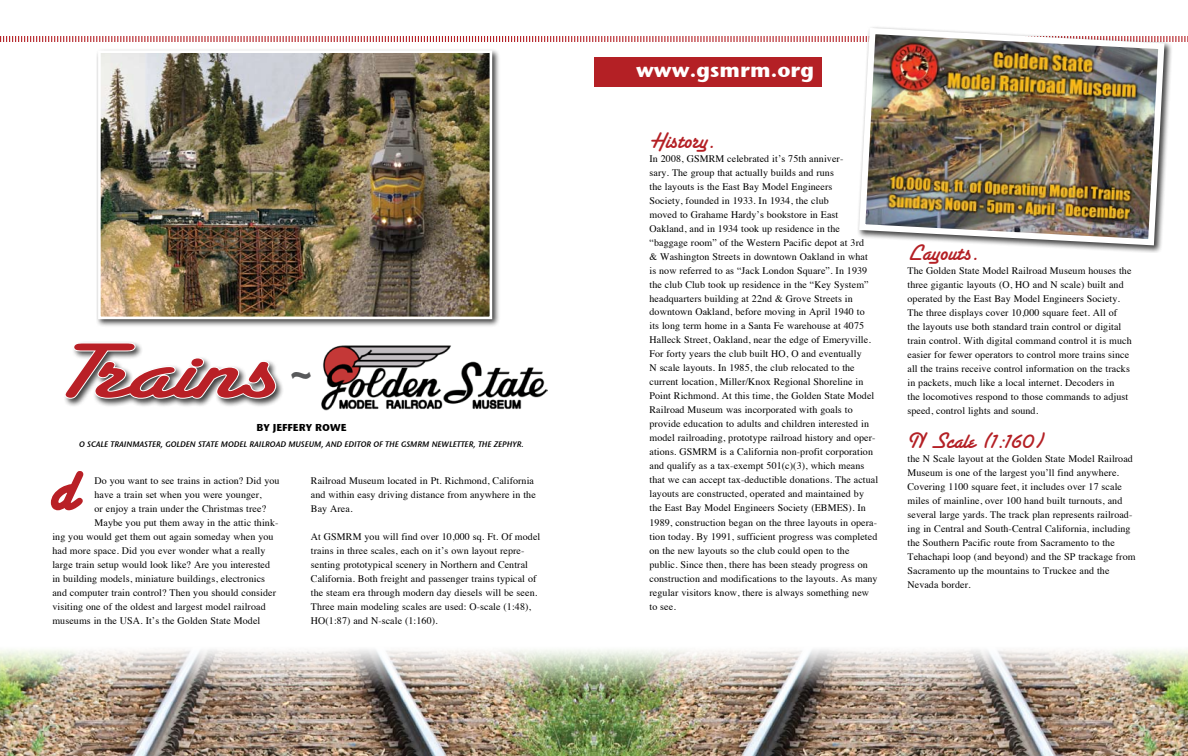
<style>
.page{position:relative;width:1188px;height:756px;background:#fff}
.page>*{position:absolute;margin:0;border:0;box-sizing:border-box;transform-origin:0 0}
.t1{font:82.2px "Santa Fe Let Plain";color:#b92026;scale:1.5 1}
.t2{font:66.2px "Santa Fe Let Plain";color:#b92026}
.t3{font:24px "Santa Fe Let Plain";letter-spacing:.01em;color:#b42025}
.t4{font:700 20.5px "Stone Sans ITC";color:#fff}
.t5{font:10px/14px "Times";letter-spacing:.01em;color:#000}
.t6{font:700 10px "Stone Sans ITC";color:#000}
.t7{font:8px "Stone Sans Sem ITCTT Semi Ita";color:#000}
</style>
<div class="page">
<img style="left:0;top:649px;width:1188px;height:107px">
<svg style="left:50px;top:471px;width:34px;height:40px"></svg>
<div style="left:62px;top:340px;width:222px;height:68px;background:#000;opacity:.75"></div>
<svg style="left:63px;top:341px;width:214px;height:59px"></svg>
<img style="left:321px;top:345px;width:227px;height:66px">
<svg style="left:0;top:36px;width:1188px;height:6px"></svg>
<div style="left:857px;top:25px;width:315px;height:228px;background:#000;opacity:.75"></div>
<img style="left:856px;top:25px;width:312px;height:224px">
<div style="left:96px;top:48px;width:405px;height:280px;background:#000;opacity:.75"></div>
<img style="left:102px;top:54px;width:386px;height:261px">
<div style="left:98px;top:50px;width:394px;height:269px;border:3px solid #fff"></div>
<div style="left:594px;top:57px;width:227px;height:29px;background:#b42025"></div>
<h1 class="t1" style="left:56px;top:342px;width:150px">Trains</h1>
<p class="t6" style="left:256px;top:419px;width:92px">by Jeffery Rowe</p>
<p class="t7" style="left:79px;top:437px;width:446px">O SCALE TRAINMASTER, GOLDEN STATE MODEL RAILROAD MUSEUM, AND EDITOR OF THE GSMRM NEWLETTER, THE ZEPHYR.</p>
<h2 class="t2" style="left:51px;top:465px;width:27px">d</h2>
<p class="t5" style="left:94px;top:473px;width:187px">Do you want to see trains in action? Did you</p>
<p class="t5" style="left:94px;top:487px;width:169px">have a train set when you were younger,</p>
<p class="t5" style="left:94px;top:501px;width:173px">or enjoy a train under the Christmas tree?</p>
<p class="t5" style="left:94px;top:515px;width:185px">Maybe you put them away in the attic think-</p>
<p class="t5" style="left:52px;top:529px;width:223px">ing you would get them out again someday when you</p>
<p class="t5" style="left:52px;top:543px;width:215px">had more space. Did you ever wonder what a really</p>
<p class="t5" style="left:52px;top:557px;width:219px">large train setup would look like? Are you interested</p>
<p class="t5" style="left:52px;top:571px;width:214px">in building models, miniature buildings, electronics</p>
<p class="t5" style="left:52px;top:585px;width:225px">and computer train control? Then you should consider</p>
<p class="t5" style="left:52px;top:599px;width:215px">visiting one of the oldest and largest model railroad</p>
<p class="t5" style="left:52px;top:613px;width:209px">museums in the USA. It’s the Golden State Model</p>
<p class="t5" style="left:311px;top:473px;width:226px">Railroad Museum located in Pt. Richmond, California and within easy driving distance from anywhere in the<br>Bay Area.</p>
<p class="t5" style="left:311px;top:529px;width:231px">At GSMRM you will find over 10,000 sq. Ft. Of model trains in three scales, each on it’s own layout repre&shy;senting prototypical scenery in Northern and Central California. Both freight and passenger trains typical of the steam era through modern day diesels will be seen.<br>Three main modeling scales are used: O-scale (1:48), HO(1:87) and N-scale (1:160).</p>
<h3 class="t4" style="left:636px;top:51px;width:180px">www.gsmrm.org</h3>
<h3 class="t3" style="left:650px;top:131px;width:68px">History.</h3>
<p class="t5" style="left:650px;top:150px;width:230px">In 2008, GSMRM celebrated it’s 75th anniver-<br>sary. The group that actually builds and runs<br>the layouts is the East Bay Model Engineers<br>Society, founded in 1933. In 1934, the club<br>moved to Grahame Hardy’s bookstore in East<br>Oakland, and in 1934 took up residence in the “baggage room” of the Western Pacific depot at 3rd<br>&amp; Washington Streets in downtown Oakland in what<br>is now referred to as “Jack London Square”. In 1939 the club Club took up residence in the “Key System” headquarters building at 22nd &amp; Grove Streets in downtown Oakland, before moving in April 1940 to<br>its long term home in a Santa Fe warehouse at 4075<br>Halleck Street, Oakland, near the edge of Emeryville.<br>For forty years the club built HO, O and eventually<br>N scale layouts. In 1985, the club relocated to the current location, Miller/Knox Regional Shoreline in Point Richmond. At this time, the Golden State Model Railroad Museum was incorporated with goals to provide education to adults and children interested in model railroading, prototype railroad history and oper&shy;ations. GSMRM is a California non-profit corporation and qualify as a tax-exempt 501(c)(3), which means that we can accept tax-deductible donations. The actual layouts are constructed, operated and maintained by the East Bay Model Engineers Society (EBMES). In 1989, construction began on the three layouts in opera&shy;tion today. By 1991, sufficient progress was completed on the new layouts so the club could open to the public. Since then, there has been steady progress on construction and modifications to the layouts. As many regular visitors know, there is always something new to see.</p>
<h3 class="t3" style="left:907px;top:244px;width:74px">Layouts.</h3>
<p class="t5" style="left:907px;top:263px;width:226px">The Golden State Model Railroad Museum houses the three gigantic layouts (O, HO and N scale) built and operated by the East Bay Model Engineers Society.<br>The three displays cover 10,000 square feet. All of the layouts use both standard train control or digital train control. With digital command control it is much easier for fewer operators to control more trains since all the trains receive control information on the tracks in packets, much like a local internet. Decoders in<br>the locomotives respond to those commands to adjust speed, control lights and sound.</p>
<h3 class="t3" style="left:907px;top:432px;width:138px">N Scale (1:160)</h3>
<p class="t5" style="left:907px;top:451px;width:230px">the N Scale layout at the Golden State Model Railroad Museum is one of the largest you’ll find anywhere.<br>Covering 1100 square feet, it includes over 17 scale miles of mainline, over 100 hand built turnouts, and several large yards. The track plan represents railroad&shy;ing in Central and South-Central California, including the Southern Pacific route from Sacramento to the Tehachapi loop (and beyond) and the SP trackage from Sacramento up the mountains to Truckee and the Nevada border.</p>
</div>
